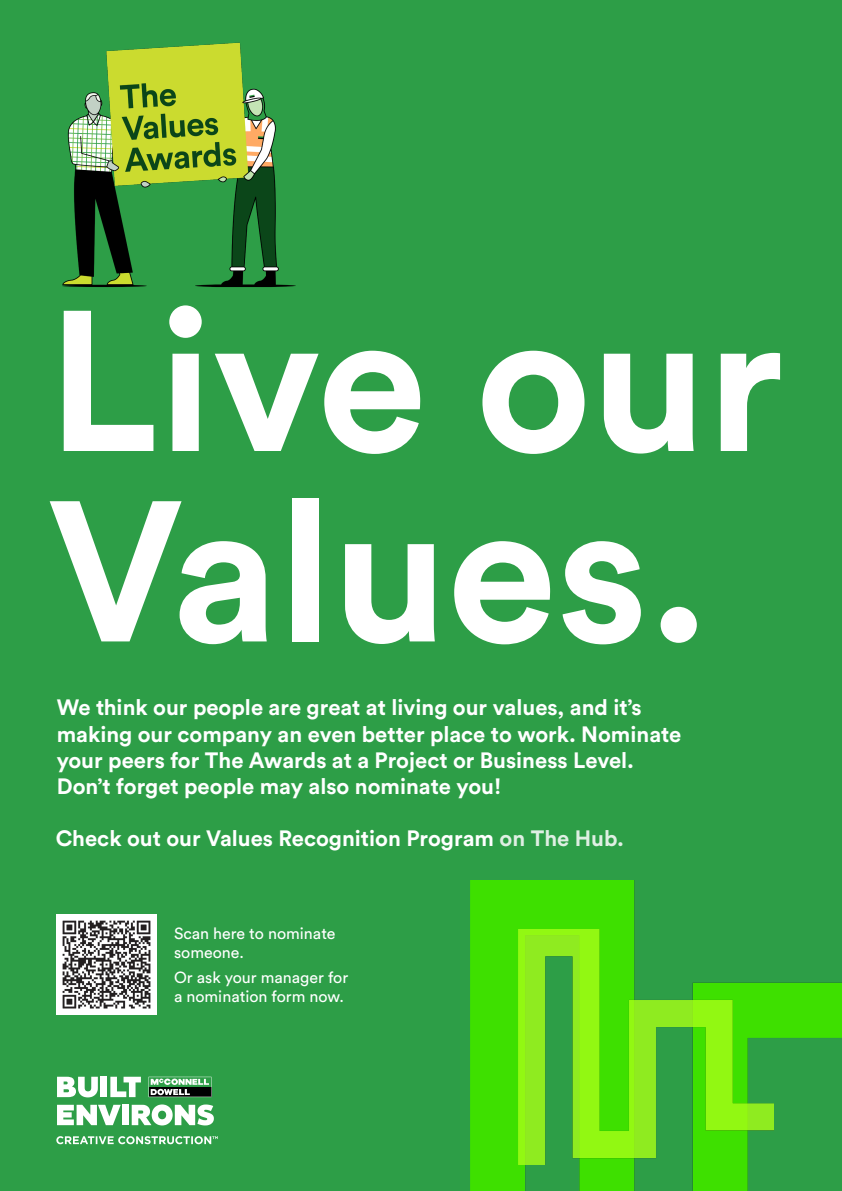
<style>
.page{position:relative;width:842px;height:1191px;background:#2d9e47}
.page>*{position:absolute;margin:0;border:0;box-sizing:border-box;transform-origin:0 0}
.t1{font:700 197.7px/190.4px "Circular Std";color:#fff}
.t2{font:700 22px/26.4px "Circular Std";color:#fff}
.t3{font:16px/19.2px "Circular Std";color:#fff}
.s1{color:#dfefe3}
</style>
<div class="page">
<img style="left:57px;top:914px;width:99px;height:100px">
<img style="left:62px;top:42px;width:234px;height:245px">
<svg style="left:57px;top:1104px;width:64px;height:21px"></svg>
<svg style="left:57px;top:1076px;width:41px;height:21px"></svg>
<div style="left:101px;top:1076px;width:6px;height:21px;background:#fff"></div>
<svg style="left:110px;top:1076px;width:31px;height:21px"></svg>
<div style="left:122px;top:1104px;width:6px;height:21px;background:#fff"></div>
<svg style="left:132px;top:1104px;width:82px;height:21px"></svg>
<svg style="left:56px;top:1136px;width:162px;height:8px"></svg>
<svg style="left:149px;top:1076px;width:62px;height:21px"></svg>
<img style="left:471px;top:881px;width:371px;height:310px">
<img style="left:518px;top:929px;width:256px;height:235px">
<p class="t1" style="left:48px;top:282px;width:738px">Live our<br>Values.</p>
<p class="t2" style="left:57px;top:694px;width:626px">We think our people are great at living our values, and it’s making our company an even better place to work. Nominate your peers for The Awards at a Project or Business Level.</p>
<p class="t2" style="left:57px;top:773px;width:446px">Don’t forget people may also nominate you!</p>
<p class="t2" style="left:56px;top:824px;width:570px">Check out our Values Recognition Program <span class="s1">on The Hub.</span></p>
<p class="t3" style="left:174px;top:923px;width:163px">Scan here to nominate someone.</p>
<p class="t3" style="left:174px;top:967px;width:176px">Or ask your manager for a nomination form now.</p>
</div>
